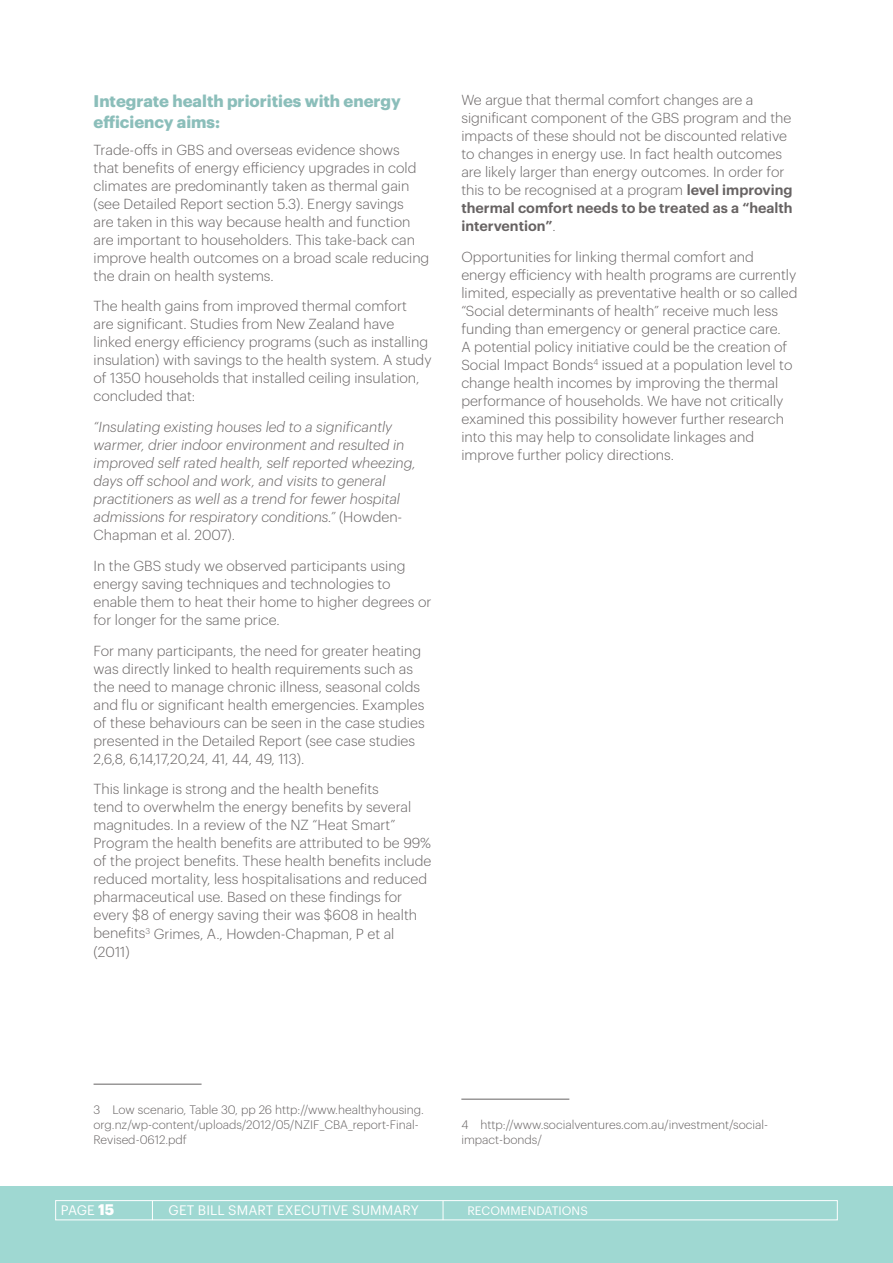
<style>
.page{position:relative;width:893px;height:1263px;background:#fff}
.page>*{position:absolute;margin:0;border:0;box-sizing:border-box;transform-origin:0 0}
.t1{font:700 16.5px/21px "Graphik";color:#8bbeba}
.t2{font:300 14.25px/18px "Graphik";color:#676363}
.t3{font:italic 300 14.25px/18px "Graphik";color:#676363}
.t4{font:13.5px "Graphik";letter-spacing:.005em;color:#fff}
.t5{font:300 12px/15px "Graphik";color:#676363}
.t6{font:12px "Graphik";letter-spacing:.005em;color:#fff}
.s1{font-style:normal}
.s2{font-weight:600}
.s3{font-weight:700;font-size:15px}
</style>
<div class="page">
<div style="left:0;top:1186px;width:893px;height:77px;background:#9fd8d2"></div>
<svg style="left:152px;top:1202px;width:1px;height:16px"></svg>
<svg style="left:443px;top:1202px;width:1px;height:16px"></svg>
<div style="left:55px;top:1200px;width:783px;height:20px;border:1px solid #fff"></div>
<hr style="left:94px;top:1084px;width:108px;height:1px;background:#676363">
<hr style="left:461px;top:1099px;width:108px;height:1px;background:#676363">
<p class="t1" style="left:94px;top:89px;width:309px">Integrate health priorities with energy efficiency aims:</p>
<p class="t2" style="left:94px;top:139px;width:337px">Trade-offs in GBS and overseas evidence shows<br>that benefits of energy efficiency upgrades in cold climates are predominantly taken as thermal gain (see Detailed Report section 5.3). Energy savings<br>are taken in this way because health and function are important to householders. This take-back can improve health outcomes on a broad scale reducing the drain on health systems.</p>
<p class="t2" style="left:94px;top:296px;width:340px">The health gains from improved thermal comfort<br>are significant. Studies from New Zealand have linked energy efficiency programs (such as installing insulation) with savings to the health system. A study of 1350 households that installed ceiling insulation, concluded that:</p>
<p class="t3" style="left:94px;top:417px;width:324px">“Insulating existing houses led to a significantly warmer, drier indoor environment and resulted in improved self rated health, self reported wheezing, days off school and work, and visits to general practitioners as well as a trend for fewer hospital admissions for respiratory conditions.” <span class="s1">(Howden-Chapman et al. 2007).</span></p>
<p class="t2" style="left:94px;top:556px;width:339px">In the GBS study we observed participants using energy saving techniques and technologies to enable them to heat their home to higher degrees or for longer for the same price.</p>
<p class="t2" style="left:94px;top:640px;width:333px">For many participants, the need for greater heating was directly linked to health requirements such as the need to manage chronic illness, seasonal colds and flu or significant health emergencies. Examples of these behaviours can be seen in the case studies presented in the Detailed Report (see case studies 2,6,8, 6,14,17,20,24, 41, 44, 49, 113).</p>
<p class="t2" style="left:94px;top:779px;width:339px">This linkage is strong and the health benefits<br>tend to overwhelm the energy benefits by several magnitudes. In a review of the NZ “Heat Smart” Program the health benefits are attributed to be 99% of the project benefits. These health benefits include reduced mortality, less hospitalisations and reduced pharmaceutical use. Based on these findings for every $8 of energy saving their was $608 in health benefits<sup>3</sup> Grimes, A., Howden-Chapman, P et al (2011)</p>
<p class="t2" style="left:461px;top:90px;width:333px">We argue that thermal comfort changes are a significant component of the GBS program and the impacts of these should not be discounted relative to changes in energy use. In fact health outcomes are likely larger than energy outcomes. In order for this to be recognised at a program <span class="s2">level improving thermal comfort needs to be treated as a “health intervention”</span>.</p>
<p class="t2" style="left:461px;top:247px;width:338px">Opportunities for linking thermal comfort and energy efficiency with health programs are currently limited, especially as preventative health or so called “Social determinants of health” receive much less funding than emergency or general practice care.<br>A potential policy initiative could be the creation of Social Impact Bonds<sup>4</sup> issued at a population level to change health incomes by improving the thermal performance of households. We have not critically examined this possibility however further research into this may help to consolidate linkages and improve further policy directions.</p>
<p class="t5" style="left:94px;top:1101px;width:332px">3 Low scenario, Table 30, pp 26 http://www.healthyhousing. org.nz/wp-content/uploads/2012/05/NZIF_CBA_report-Final-<br>Revised-0612.pdf</p>
<p class="t5" style="left:461px;top:1116px;width:308px">4 http://www.socialventures.com.au/investment/social&shy;impact-bonds/</p>
<p class="t4" style="left:61px;top:1200px;width:55px">PAGE <span class="s3">15</span></p>
<p class="t4" style="left:169px;top:1200px;width:252px">GET BILL SMART EXECUTIVE SUMMARY</p>
<p class="t6" style="left:467px;top:1201px;width:122px">RECOMMENDATIONS</p>
</div>
